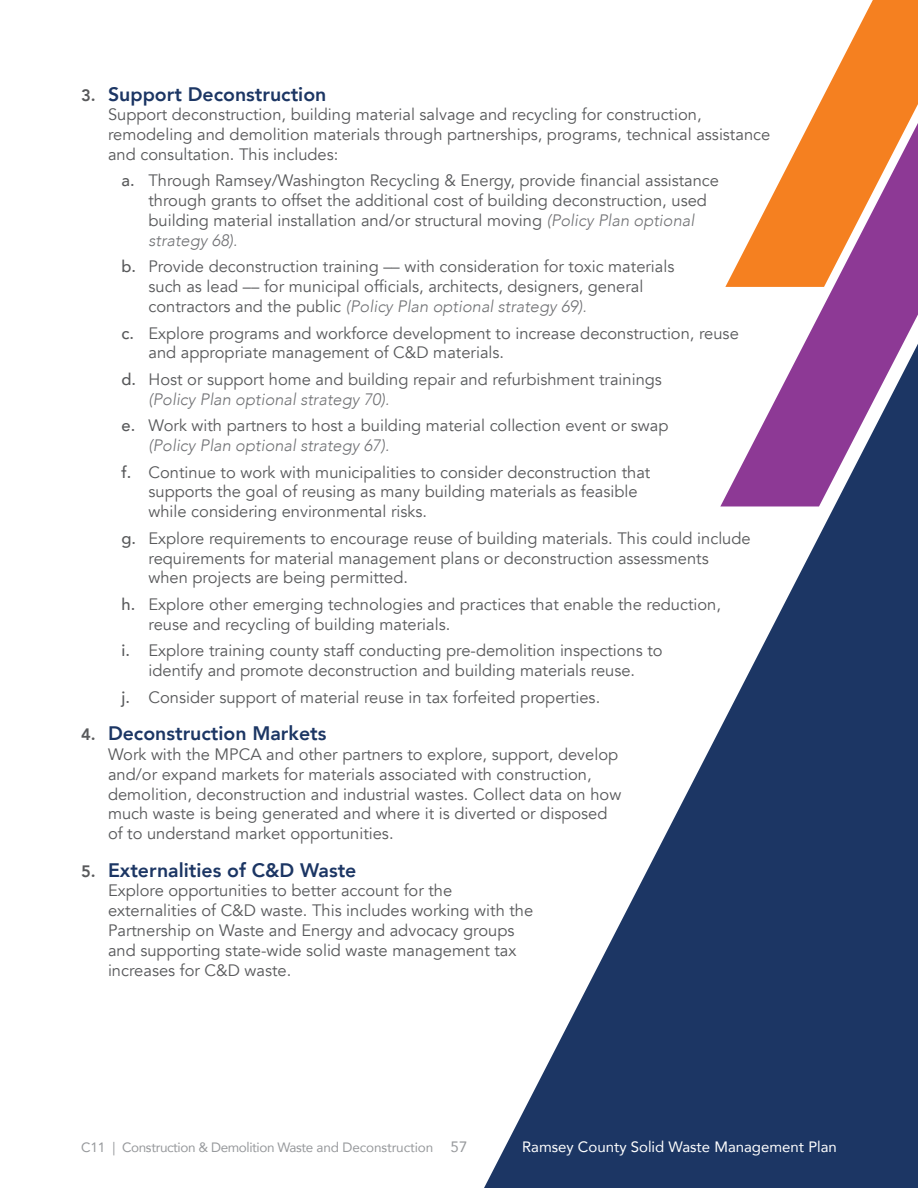
<style>
.page{position:relative;width:918px;height:1188px;background:#fff}
.page>*{position:absolute;margin:0;border:0;box-sizing:border-box;transform-origin:0 0}
.t1{font:800 19.5px "Avenir";color:#1c3664}
.t2{font:16.5px/19.8px "Avenir";color:#58595b}
.t3{font:15px "Avenir";color:#fff}
.t4{font:15px "Avenir";color:#97999c}
.Section_Footer{font:13.5px "Avenir";letter-spacing:-.03em;color:#97999c}
.s1{font-size:16.5px;color:#58595b}
.s2{font-weight:500}
.s3{font-weight:300;font-style:italic;color:#717275}
</style>
<div class="page">
<svg style="left:484px;top:506px;width:434px;height:682px;fill:#1c3664"></svg>
<svg style="left:809px;top:0;width:109px;height:123px;fill:#f58020"></svg>
<svg style="left:720px;top:123px;width:198px;height:383px"></svg>
<p class="t1" style="left:81px;top:79px;width:247px"><span class="s1">3.</span> Support Deconstruction</p>
<p class="t2" style="left:108px;top:105px;width:664px">Support deconstruction, building material salvage and recycling for construction, remodeling and demolition materials through partnerships, programs, technical assistance and consultation. This includes:</p>
<p class="t2" style="left:148px;top:171px;width:572px;text-indent:-27px"><span class="s2">a.</span> Through Ramsey/Washington Recycling &amp; Energy, provide financial assistance through grants to offset the additional cost of building deconstruction, used building material installation and/or structural moving <span class="s3">(Policy Plan optional strategy 68).</span></p>
<p class="t2" style="left:148px;top:257px;width:528px;text-indent:-27px"><span class="s2">b.</span> Provide deconstruction training –– with consideration for toxic materials such as lead –– for municipal officials, architects, designers, general contractors and the public <span class="s3">(Policy Plan optional strategy 69).</span></p>
<p class="t2" style="left:148px;top:323px;width:592px;text-indent:-27px"><span class="s2">c.</span> Explore programs and workforce development to increase deconstruction, reuse and appropriate management of C&amp;D materials.</p>
<p class="t2" style="left:148px;top:370px;width:515px;text-indent:-27px"><span class="s2">d.</span> Host or support home and building repair and refurbishment trainings <span class="s3">(Policy Plan optional strategy 70).</span></p>
<p class="t2" style="left:148px;top:416px;width:521px;text-indent:-27px"><span class="s2">e.</span> Work with partners to host a building material collection event or swap <span class="s3">(Policy Plan optional strategy 67).</span></p>
<p class="t2" style="left:148px;top:462px;width:503px;text-indent:-27px"><span class="s2">f.</span> Continue to work with municipalities to consider deconstruction that supports the goal of reusing as many building materials as feasible while considering environmental risks.</p>
<p class="t2" style="left:148px;top:528px;width:604px;text-indent:-27px"><span class="s2">g.</span> Explore requirements to encourage reuse of building materials. This could include requirements for material management plans or deconstruction assessments when projects are being permitted.</p>
<p class="t2" style="left:148px;top:595px;width:574px;text-indent:-27px"><span class="s2">h.</span> Explore other emerging technologies and practices that enable the reduction, reuse and recycling of building materials.</p>
<p class="t2" style="left:122px;top:641px;width:543px;text-align:center"><span class="s2">i.</span> Explore training county staff conducting pre-demolition inspections to identify and promote deconstruction and building materials reuse.</p>
<p class="t2" style="left:122px;top:687px;width:480px"><span class="s2">j.</span> Consider support of material reuse in tax forfeited properties.</p>
<p class="t1" style="left:81px;top:718px;width:247px"><span class="s1">4.</span> Deconstruction Markets</p>
<p class="t2" style="left:108px;top:745px;width:515px">Work with the MPCA and other partners to explore, support, develop and/or expand markets for materials associated with construction, demolition, deconstruction and industrial wastes. Collect data on how much waste is being generated and where it is diverted or disposed of to understand market opportunities.</p>
<p class="t1" style="left:81px;top:855px;width:277px"><span class="s1">5.</span> Externalities of C&amp;D Waste</p>
<p class="t2" style="left:108px;top:881px;width:427px">Explore opportunities to better account for the externalities of C&amp;D waste. This includes working with the Partnership on Waste and Energy and advocacy groups and supporting state-wide solid waste management tax increases for C&amp;D waste.</p>
<p class="Section_Footer" style="left:81px;top:1136px;width:354px">C11 | Construction &amp; Demolition Waste and Deconstruction</p>
<p class="t3" style="left:522px;top:1135px;width:316px">Ramsey County Solid Waste Management Plan</p>
<p class="t4" style="left:451px;top:1135px;width:18px">57</p>
</div>
